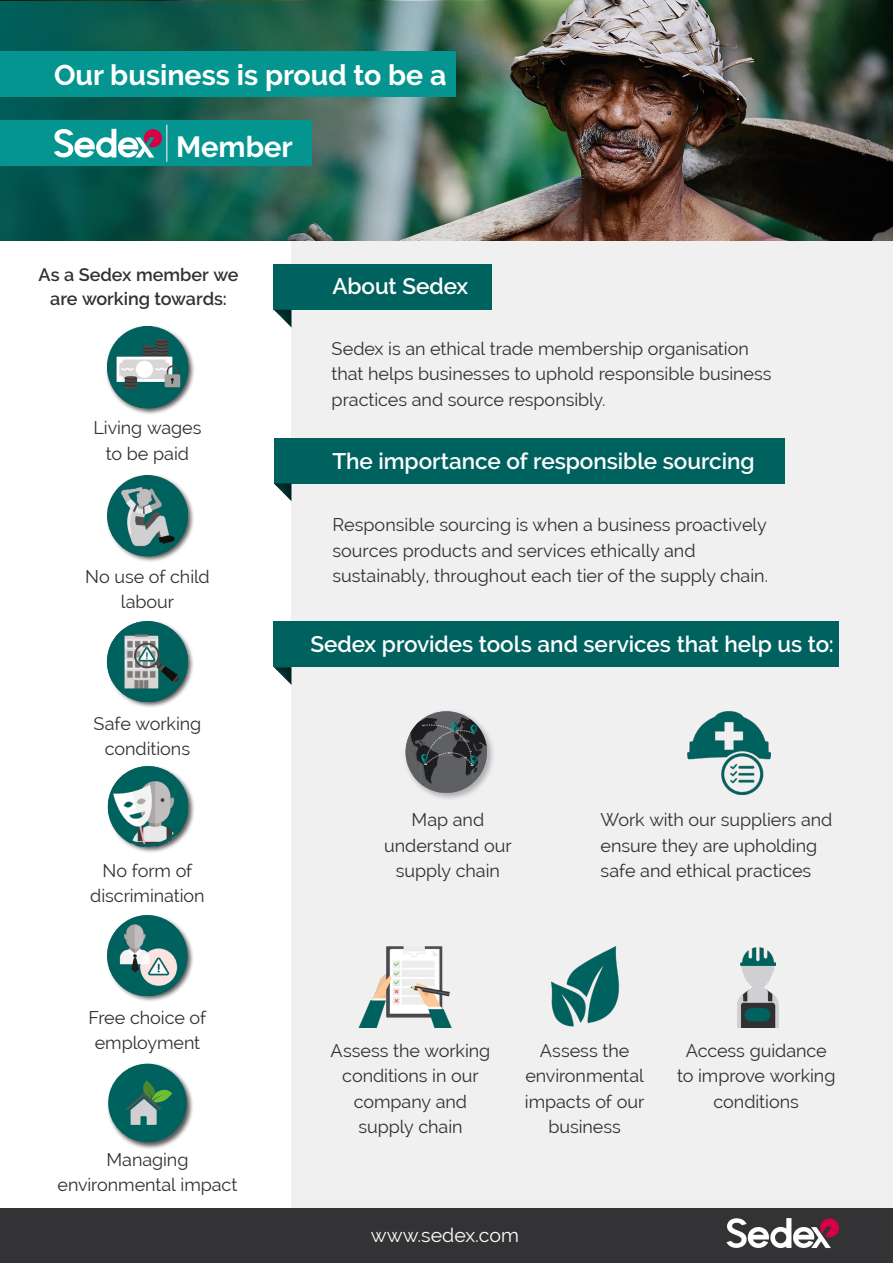
<style>
.page{position:relative;width:893px;height:1263px;background:#fff}
.page>*{position:absolute;margin:0;border:0;box-sizing:border-box;transform-origin:0 0}
.t1{font:700 29.1px "Raleway";color:#fff}
.t2{font:700 28.5px "Raleway";color:#fff}
.t3{font:600 22.5px "Raleway";letter-spacing:-.005em;color:#fff}
.t4{font:19.5px "Raleway";color:#fff}
.t5{font:18px/25.5px "Raleway";color:#313133;text-align:center}
.t6{font:600 18px/24px "Raleway";color:#313133;text-align:center}
</style>
<div class="page">
<div style="left:292px;top:0;width:601px;height:1263px;background:#f0f0f1"></div>
<img style="left:0;top:0;width:893px;height:240px">
<img style="left:0;top:1px;width:502px;height:239px">
<div style="left:0;top:1208px;width:893px;height:55px;background:#333335"></div>
<svg style="left:726px;top:1218px;width:113px;height:30px"></svg>
<div style="left:106px;top:1062px;width:89px;height:88px;background:#231f20;opacity:.75"></div>
<div style="left:108px;top:1064px;width:79px;height:78px;background:#00625f;border-radius:50%"></div>
<svg style="left:126px;top:1080px;width:46px;height:45px"></svg>
<div style="left:106px;top:914px;width:88px;height:88px;background:#231f20;opacity:.75"></div>
<img style="left:108px;top:916px;width:79px;height:79px">
<div style="left:106px;top:325px;width:89px;height:90px;background:#231f20;opacity:.75"></div>
<img style="left:107px;top:327px;width:81px;height:80px">
<div style="left:106px;top:474px;width:89px;height:89px;background:#231f20;opacity:.75"></div>
<img style="left:108px;top:475px;width:79px;height:80px">
<div style="left:107px;top:765px;width:88px;height:89px;background:#231f20;opacity:.75"></div>
<img style="left:108px;top:767px;width:80px;height:79px">
<div style="left:106px;top:620px;width:89px;height:89px;background:#231f20;opacity:.75"></div>
<img style="left:108px;top:622px;width:79px;height:79px">
<div style="left:274px;top:622px;width:565px;height:45px;background:#00625f"></div>
<div style="left:271px;top:664px;width:21px;height:21px;background:#231f20;opacity:.75"></div>
<div style="left:274px;top:438px;width:510px;height:45px;background:#00625f"></div>
<div style="left:271px;top:481px;width:21px;height:21px;background:#231f20;opacity:.75"></div>
<div style="left:0;top:52px;width:455px;height:45px;background:#059590"></div>
<div style="left:0;top:120px;width:311px;height:45px;background:#059590"></div>
<hr style="left:166px;top:125px;width:1px;height:37px;background:#fff">
<div style="left:404px;top:709px;width:91px;height:92px;background:#8b8e90;opacity:.65"></div>
<svg style="left:406px;top:711px;width:81px;height:82px;background:#686c6e"></svg>
<img style="left:359px;top:946px;width:93px;height:82px">
<div style="left:107px;top:915px;width:81px;height:81px;border:3px solid #00615e;border-radius:50%"></div>
<div style="left:108px;top:766px;width:80px;height:81px;border:3px solid #00615e;border-radius:50%"></div>
<div style="left:107px;top:621px;width:80px;height:81px;border:3px solid #00615e;border-radius:50%"></div>
<div style="left:108px;top:476px;width:80px;height:80px;border:3px solid #00615e;border-radius:50%"></div>
<div style="left:108px;top:328px;width:80px;height:80px;border:3px solid #00615e;border-radius:50%"></div>
<div style="left:274px;top:264px;width:218px;height:46px;background:#00625f"></div>
<div style="left:271px;top:307px;width:21px;height:21px;background:#231f20;opacity:.75"></div>
<svg style="left:54px;top:129px;width:108px;height:29px"></svg>
<img style="left:687px;top:712px;width:83px;height:83px">
<img style="left:552px;top:946px;width:68px;height:81px">
<img style="left:737px;top:962px;width:41px;height:66px">
<img style="left:740px;top:947px;width:35px;height:18px">
<h2 class="t2" style="left:54px;top:59px;width:394px">Our business is proud to be a</h2>
<h1 class="t1" style="left:176px;top:130px;width:118px">Member</h1>
<p class="t6" style="left:38px;top:263px;width:202px">As a Sedex member we are working towards:</p>
<p class="t5" style="left:93px;top:415px;width:110px">Living wages to be paid</p>
<p class="t5" style="left:85px;top:564px;width:126px">No use of child labour</p>
<p class="t5" style="left:94px;top:710px;width:109px">Safe working conditions</p>
<p class="t5" style="left:90px;top:857px;width:116px">No form of discrimination</p>
<p class="t5" style="left:89px;top:1004px;width:119px">Free choice of employment</p>
<p class="t5" style="left:58px;top:1147px;width:181px">Managing environmental impact</p>
<p class="t3" style="left:332px;top:273px;width:138px">About Sedex</p>
<p class="t5" style="left:332px;top:335px;width:441px;text-align:left">Sedex is an ethical trade membership organisation that helps businesses to uphold responsible business practices and source responsibly.</p>
<p class="t3" style="left:332px;top:448px;width:424px">The importance of responsible sourcing</p>
<p class="t5" style="left:332px;top:512px;width:437px;text-align:left">Responsible sourcing is when a business proactively sources products and services ethically and sustainably, throughout each tier of the supply chain.</p>
<p class="t3" style="left:310px;top:631px;width:525px">Sedex provides tools and services that help us to:</p>
<p class="t5" style="left:384px;top:807px;width:129px">Map and understand our supply chain</p>
<p class="t5" style="left:601px;top:807px;width:233px;text-align:left">Work with our suppliers and ensure they are upholding safe and ethical practices</p>
<p class="t5" style="left:331px;top:1037px;width:161px">Assess the working conditions in our company and supply chain</p>
<p class="t5" style="left:525px;top:1037px;width:121px">Assess the environmental impacts of our business</p>
<p class="t5" style="left:677px;top:1037px;width:160px">Access guidance to improve working conditions</p>
<p class="t4" style="left:371px;top:1223px;width:150px">www.sedex.com</p>
</div>
